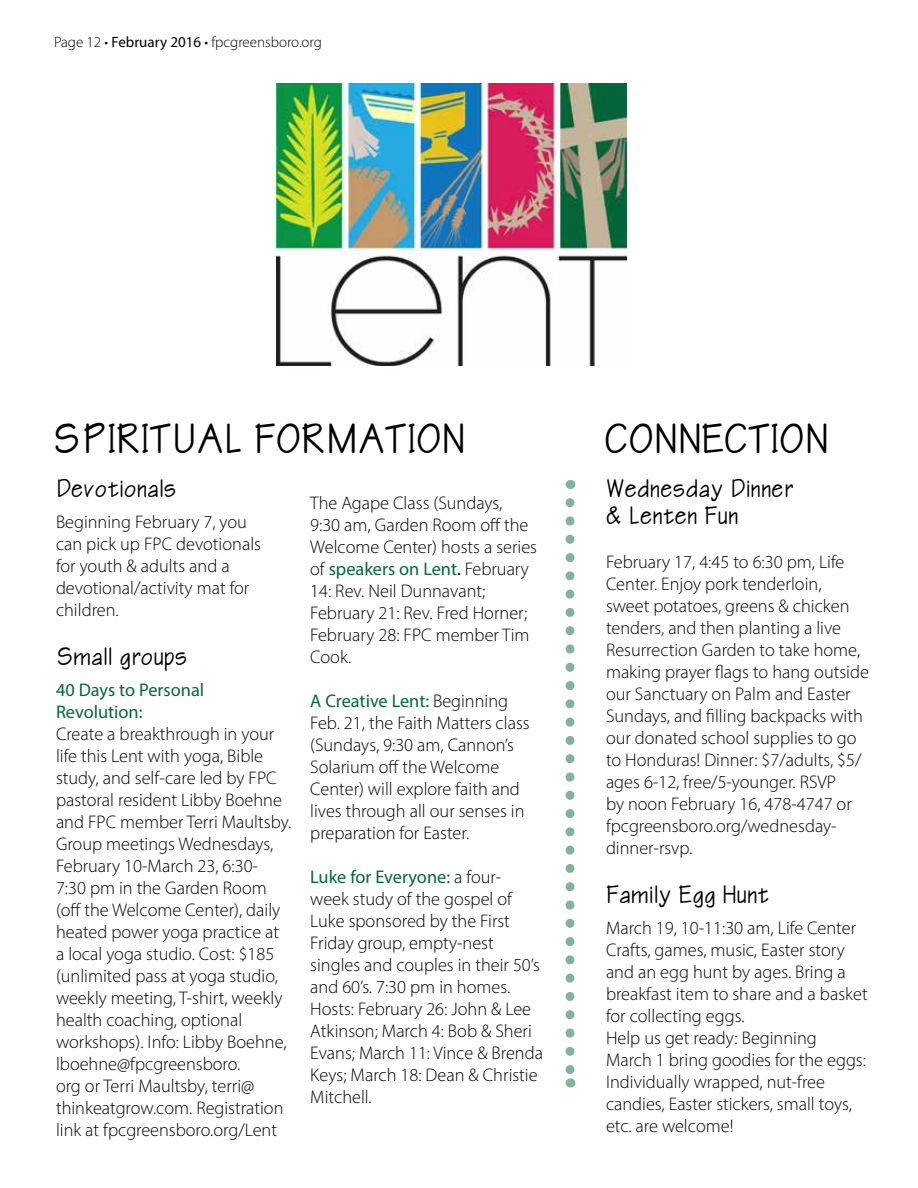
<style>
.page{position:relative;width:918px;height:1188px;background:#fff}
.page>*{position:absolute;margin:0;border:0;box-sizing:border-box;transform-origin:0 0}
.t1{font:45px "Write Bold SWFTE";color:#000}
.t2{font:27px/27px "Write Bold SWFTE";color:#000}
.t3{font:300 18.3px/22px "Myriad Pro";color:#000}
.t4{font:18.3px/22px "Myriad Pro";color:#046739}
.t5{font:300 15px "Myriad Pro";color:#000}
.s1{font-weight:400}
.s2{font-weight:400;color:#046739}
</style>
<div class="page">
<img style="left:276px;top:83px;width:351px;height:282px">
<svg style="left:566px;top:503px;width:8px;height:585px"></svg>
<p class="t5" style="left:54px;top:33px;width:270px">Page 12 • <span class="s1">February 2016</span> • fpcgreensboro.org</p>
<h1 class="t1" style="left:52px;top:414px;width:414px">SPIRITUAL FORMATION</h1>
<h2 class="t2" style="left:56px;top:475px;width:122px">Devotionals</h2>
<p class="t3" style="left:56px;top:511px;width:207px">Beginning February 7, you can pick up FPC devotionals for youth &amp; adults and a devotional/activity mat for children.</p>
<h2 class="t2" style="left:56px;top:643px;width:133px">Small groups</h2>
<p class="t4" style="left:56px;top:679px;width:150px">40 Days to Personal<br>Revolution:</p>
<p class="t3" style="left:56px;top:723px;width:237px">Create a breakthrough in your life this Lent with yoga, Bible study, and self-care led by FPC pastoral resident Libby Boehne and FPC member Terri Maultsby.<br>Group meetings Wednesdays,<br>February 10-March 23, 6:30-<br>7:30 pm in the Garden Room (off the Welcome Center), daily heated power yoga practice at a local yoga studio. Cost: $185 (unlimited pass at yoga studio, weekly meeting, T-shirt, weekly health coaching, optional workshops). Info: Libby Boehne, lboehne@fpcgreensboro.<br>org or Terri Maultsby, terri@ thinkeatgrow.com. Registration link at fpcgreensboro.org/Lent</p>
<p class="t3" style="left:310px;top:492px;width:228px">The Agape Class (Sundays,<br>9:30 am, Garden Room off the<br>Welcome Center) hosts a series of <span class="s2">speakers on Lent</span><span class="s1">.</span> February<br>14: Rev. Neil Dunnavant;<br>February 21: Rev. Fred Horner;<br>February 28: FPC member Tim<br>Cook.</p>
<p class="t3" style="left:310px;top:690px;width:221px"><span class="s2">A Creative Lent:</span> Beginning<br>Feb. 21, the Faith Matters class (Sundays, 9:30 am, Cannon’s<br>Solarium off the Welcome<br>Center) will explore faith and lives through all our senses in preparation for Easter.</p>
<p class="t3" style="left:310px;top:866px;width:234px"><span class="s2">Luke for Everyone:</span> a four&shy;week study of the gospel of<br>Luke sponsored by the First<br>Friday group, empty-nest singles and couples in their 50’s and 60’s. 7:30 pm in homes.<br>Hosts: February 26: John &amp; Lee<br>Atkinson; March 4: Bob &amp; Sheri<br>Evans; March 11: Vince &amp; Brenda<br>Keys; March 18: Dean &amp; Christie<br>Mitchell.</p>
<h1 class="t1" style="left:605px;top:414px;width:225px">CONNECTION</h1>
<h2 class="t2" style="left:606px;top:475px;width:189px">Wednesday Dinner &amp; Lenten Fun</h2>
<p class="t3" style="left:606px;top:551px;width:264px">February 17, 4:45 to 6:30 pm, Life<br>Center. Enjoy pork tenderloin, sweet potatoes, greens &amp; chicken tenders, and then planting a live<br>Resurrection Garden to take home, making prayer flags to hang outside our Sanctuary on Palm and Easter<br>Sundays, and filling backpacks with our donated school supplies to go to Honduras! Dinner: $7/adults, $5/ ages 6-12, free/5-younger. RSVP<br>by noon February 16, 478-4747 or fpcgreensboro.org/wednesday&shy;dinner-rsvp.</p>
<h2 class="t2" style="left:606px;top:881px;width:165px">Family Egg Hunt</h2>
<p class="t3" style="left:606px;top:917px;width:263px">March 19, 10-11:30 am, Life Center<br>Crafts, games, music, Easter story and an egg hunt by ages. Bring a breakfast item to share and a basket for collecting eggs.<br>Help us get ready: Beginning<br>March 1 bring goodies for the eggs:<br>Individually wrapped, nut-free candies, Easter stickers, small toys, etc. are welcome!</p>
</div>
